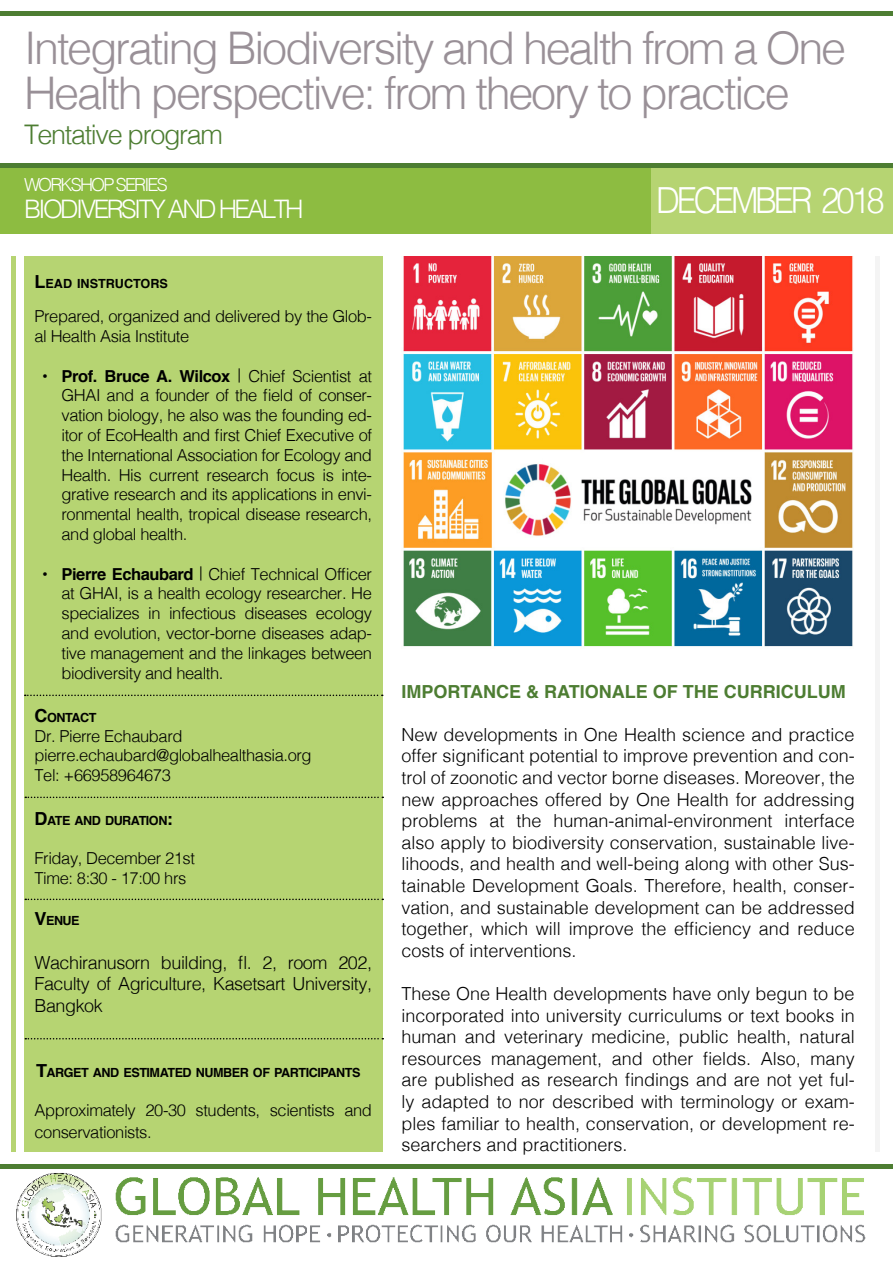
<style>
.page{position:relative;width:893px;height:1263px;background:#fff}
.page>*{position:absolute;margin:0;border:0;box-sizing:border-box;transform-origin:0 0}
.t1{font:300 45px/45px "Helvetica";letter-spacing:-.05em;color:#999097}
.t2{font:300 36px "Helvetica";letter-spacing:-.1em;color:#fff;scale:.92 1}
.t3{font:300 27px "Helvetica";letter-spacing:-.05em;color:#4d7d32}
.t4{font:300 25.5px "Helvetica";letter-spacing:-.1em;color:#fff}
.t5{font:300 18px/21.6px "Helvetica";color:#000;text-align:justify}
.t6{font:700 18px "Helvetica";color:#4d7d32}
.t7{font:300 18px "Helvetica";letter-spacing:-.1em;color:#fff}
.t8{font:300 16.5px/19.8px "Helvetica";letter-spacing:-.025em;color:#000}
.t9{font:700 12.6px "Helvetica";letter-spacing:-.035em;color:#000}
.t10{font:700 12.6px "Helvetica";color:#000}
.s1{font-size:18px}
.s2{font-weight:700}
</style>
<div class="page">
<div style="left:25px;top:256px;width:358px;height:896px;background:#b6d472"></div>
<div style="left:650px;top:168px;width:243px;height:66px;background:#b6d472"></div>
<div style="left:0;top:168px;width:650px;height:66px;background:#8dbc41"></div>
<hr style="left:0;top:164px;width:893px;height:4px;background:#4d7d32">
<div style="left:11px;top:256px;width:5px;height:896px;background:#b6d472"></div>
<div style="left:875px;top:256px;width:5px;height:896px;background:#f4f4f4"></div>
<svg style="left:25px;top:695px;width:358px;height:1px"></svg>
<svg style="left:25px;top:797px;width:358px;height:1px"></svg>
<svg style="left:25px;top:899px;width:358px;height:1px"></svg>
<img style="left:16px;top:1173px;width:850px;height:84px">
<svg style="left:25px;top:1038px;width:358px;height:1px"></svg>
<img style="left:403px;top:256px;width:450px;height:391px">
<div style="left:0;top:11px;width:893px;height:5px;background:#4d7d32"></div>
<div style="left:0;top:1164px;width:893px;height:5px;background:#4d7d32"></div>
<p class="t1" style="left:24px;top:22px;width:824px">Integrating Biodiversity and health from a One<br>Health perspective: from theory to practice</p>
<p class="t3" style="left:24px;top:111px;width:200px">Tentative program</p>
<p class="t7" style="left:24px;top:169px;width:145px">WORKSHOP SERIES</p>
<p class="t4" style="left:24px;top:188px;width:281px">BIODIVERSITY AND HEALTH</p>
<p class="t10" style="left:34px;top:273px;width:135px"><span class="s1">L</span>EAD INSTRUCTORS</p>
<p class="t8" style="left:34px;top:305px;width:339px">Prepared, organized and delivered by the Glob&shy;al Health Asia Institute</p>
<p class="t8" style="left:62px;top:365px;width:312px;text-align:justify;text-indent:-20px"><span class="s2">• Prof. Bruce A. Wilcox</span> <sup>|</sup> Chief Scientist at GHAI and a founder of the field of conser&shy;vation biology, he also was the founding ed&shy;itor of EcoHealth and first Chief Executive of the International Association for Ecology and Health. His current research focus is inte&shy;grative research and its applications in envi&shy;ronmental health, tropical disease research, and global health.</p>
<p class="t8" style="left:62px;top:563px;width:312px;text-align:justify;text-indent:-20px"><span class="s2">• Pierre Echaubard</span> <sup>|</sup> Chief Technical Officer at GHAI, is a health ecology researcher. He specializes in infectious diseases ecology and evolution, vector-borne diseases adap&shy;tive management and the linkages between biodiversity and health.</p>
<p class="t9" style="left:34px;top:707px;width:63px"><span class="s1">C</span>ONTACT</p>
<p class="t8" style="left:34px;top:725px;width:150px">Dr. Pierre Echaubard</p>
<p class="t8" style="left:34px;top:744px;width:279px">pierre.echaubard@globalhealthasia.org</p>
<p class="t8" style="left:34px;top:764px;width:138px">Tel: +66958964673</p>
<p class="t9" style="left:34px;top:810px;width:140px"><span class="s1">D</span>ATE AND DURATION<span class="s1">:</span></p>
<p class="t8" style="left:34px;top:847px;width:162px">Friday, December 21st</p>
<p class="t8" style="left:34px;top:867px;width:153px">Time: 8:30 - 17:00 hrs</p>
<p class="t9" style="left:34px;top:911px;width:47px"><span class="s1">V</span>ENUE</p>
<p class="t5" style="left:34px;top:950px;width:339px">Wachiranusorn building, fl. 2, room 202, Faculty of Agriculture, Kasetsart University, Bangkok</p>
<p class="t9" style="left:36px;top:1062px;width:326px"><span class="s1">T</span>ARGET AND ESTIMATED NUMBER OF PARTICIPANTS</p>
<p class="t8" style="left:34px;top:1098px;width:339px;line-height:21.6px">Approximately 20-30 students, scientists and conservationists.</p>
<p class="t2" style="left:656px;top:170px;width:250px">DECEMBER 2018</p>
<p class="t6" style="left:401px;top:677px;width:13px">IMPORTANCE</p>
<p class="t6" style="left:526px;top:677px;width:31px">&amp; RATIONA</p>
<p class="t6" style="left:625px;top:677px;width:112px">LE OF THE CURRICU</p>
<p class="t6" style="left:807px;top:677px;width:25px">LUM</p>
<p class="t5" style="left:401px;top:722px;width:455px">New developments in One Health science and practice offer significant potential to improve prevention and con&shy;trol of zoonotic and vector borne diseases. Moreover, the new approaches offered by One Health for addressing problems at the human-animal-environment interface also apply to biodiversity conservation, sustainable live&shy;lihoods, and health and well-being along with other Sus&shy;tainable Development Goals. Therefore, health, conser&shy;vation, and sustainable development can be addressed together, which will improve the efficiency and reduce costs of interventions.</p>
<p class="t5" style="left:401px;top:981px;width:455px">These One Health developments have only begun to be incorporated into university curriculums or text books in human and veterinary medicine, public health, natural resources management, and other fields. Also, many are published as research findings and are not yet ful&shy;ly adapted to nor described with terminology or exam&shy;ples familiar to health, conservation, or development re&shy;searchers and practitioners.</p>
</div>
